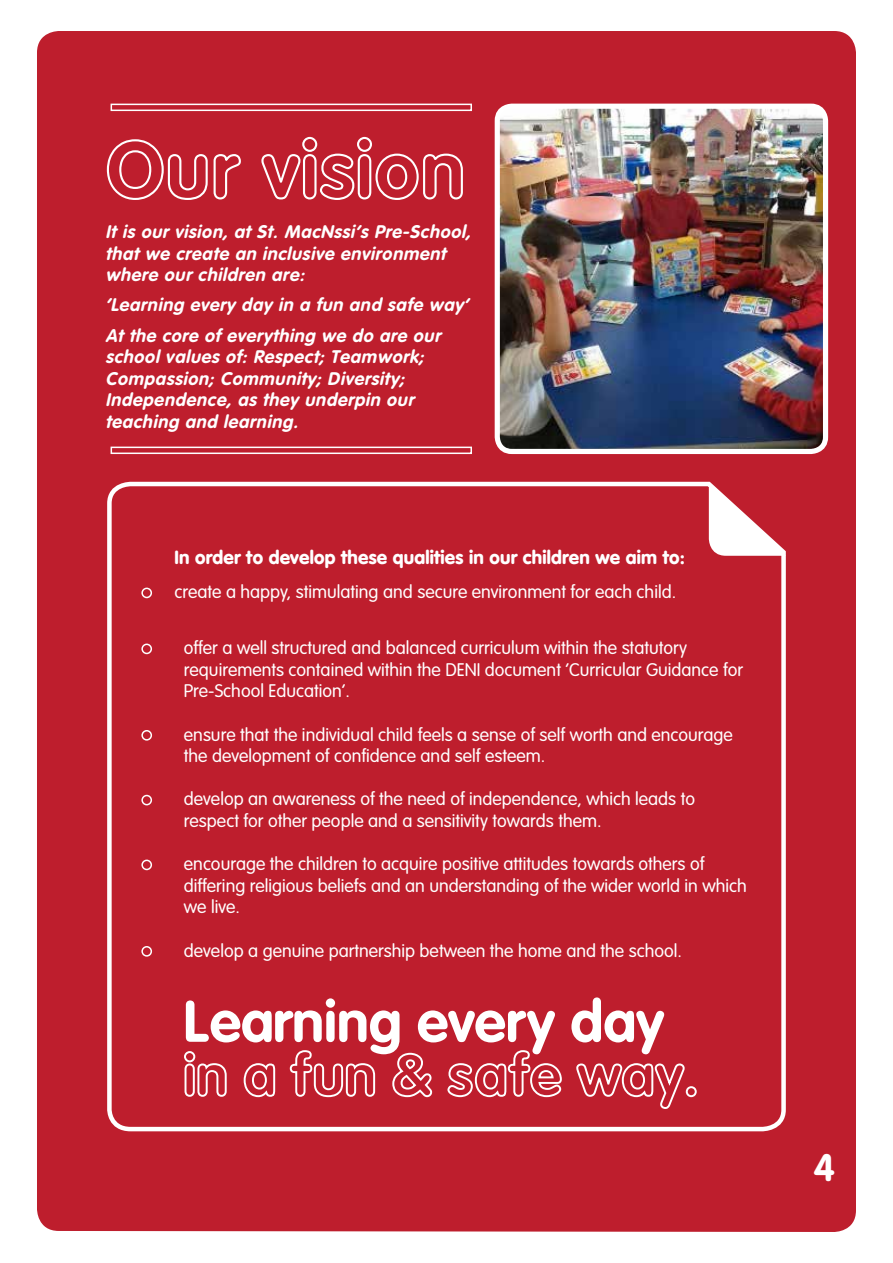
<style>
.page{position:relative;width:893px;height:1263px;background:#fff}
.page>*{position:absolute;margin:0;border:0;box-sizing:border-box;transform-origin:0 0}
.t1{font:57.6px "VAG Rounded Bold";color:#fff}
.t2{font:37.5px "VAG Rounded Bold";color:#fff}
.t3{font:900 18.75px "VAG Rounded";letter-spacing:.01em;color:#fff}
.t4{font:300 18px/21.6px "VAG Rounded";color:#fff}
.t5{font:italic 18px/21.6px "VAG Rounded Bold";color:#fff}
</style>
<div class="page">
<div style="left:37px;top:31px;width:819px;height:1201px;background:#be1e2d"></div>
<div style="left:111px;top:447px;width:361px;height:7px;border:2px solid #fff"></div>
<div style="left:111px;top:104px;width:361px;height:7px;border:2px solid #fff"></div>
<svg style="left:106px;top:138px;width:137px;height:63px;background:#c73f4c"></svg>
<svg style="left:260px;top:135px;width:204px;height:66px;background:#c7404d"></svg>
<div style="left:105px;top:479px;width:683px;height:654px;background:#be1e2d"></div>
<svg style="left:709px;top:482px;width:77px;height:74px"></svg>
<svg style="left:183px;top:1049px;width:45px;height:49px;background:#cc505c"></svg>
<svg style="left:243px;top:1062px;width:34px;height:36px"></svg>
<svg style="left:288px;top:1049px;width:89px;height:49px;background:#ca4855"></svg>
<svg style="left:391px;top:1051px;width:42px;height:47px;background:#cc505c"></svg>
<svg style="left:446px;top:1049px;width:117px;height:49px;background:#cb4c58"></svg>
<svg style="left:575px;top:1062px;width:123px;height:48px;background:#c94652"></svg>
<div style="left:141px;top:588px;width:11px;height:10px;border:2px solid #fff;border-radius:50%"></div>
<div style="left:141px;top:643px;width:11px;height:11px;border:2px solid #fff;border-radius:50%"></div>
<div style="left:141px;top:730px;width:11px;height:11px;border:2px solid #fff;border-radius:50%"></div>
<div style="left:141px;top:795px;width:11px;height:10px;border:2px solid #fff;border-radius:50%"></div>
<div style="left:141px;top:859px;width:11px;height:11px;border:2px solid #fff;border-radius:50%"></div>
<div style="left:141px;top:946px;width:11px;height:11px;border:2px solid #fff;border-radius:50%"></div>
<img style="left:497px;top:106px;width:328px;height:345px">
<div style="left:495px;top:104px;width:333px;height:350px;border:5px solid #fff;border-radius:15px"></div>
<div style="left:347px;top:606px;width:391px;height:7px;border:2px solid #be1e2d"></div>
<p class="t5" style="left:105px;top:221px;width:367px">It is our vision, at St. MacNssi’s Pre-School, that we create an inclusive environment where our children are:</p>
<p class="t5" style="left:105px;top:290px;width:369px;line-height:30.2px">‘Learning every day in a fun and safe way ’<br>At the core of everything we do are our</p>
<p class="t5" style="left:105px;top:346px;width:320px">school values of: Respect; Teamwork; Compassion; Community; Diversity; Independence, as they underpin our teaching and learning.</p>
<p class="t3" style="left:174px;top:546px;width:512px">In order to develop these qualities in our children we aim to:</p>
<p class="t4" style="left:174px;top:582px;width:503px">create a happy, stimulating and secure environment for each child.</p>
<p class="t4" style="left:184px;top:638px;width:561px">offer a well structured and balanced curriculum within the statutory requirements contained within the DENI document ‘Curricular Guidance for<br>Pre-School Education’.</p>
<p class="t4" style="left:184px;top:724px;width:551px">ensure that the individual child feels a sense of self worth and encourage the development of confidence and self esteem.</p>
<p class="t4" style="left:184px;top:789px;width:513px">develop an awareness of the need of independence, which leads to respect for other people and a sensitivity towards them.</p>
<p class="t4" style="left:184px;top:854px;width:564px">encourage the children to acquire positive attitudes towards others of differing religious beliefs and an understanding of the wider world in which we live.</p>
<p class="t4" style="left:184px;top:940px;width:500px">develop a genuine partnership between the home and the school.</p>
<h1 class="t1" style="left:183px;top:988px;width:482px">Learning every day</h1>
<h2 class="t2" style="left:813px;top:1146px;width:23px">4</h2>
</div>
